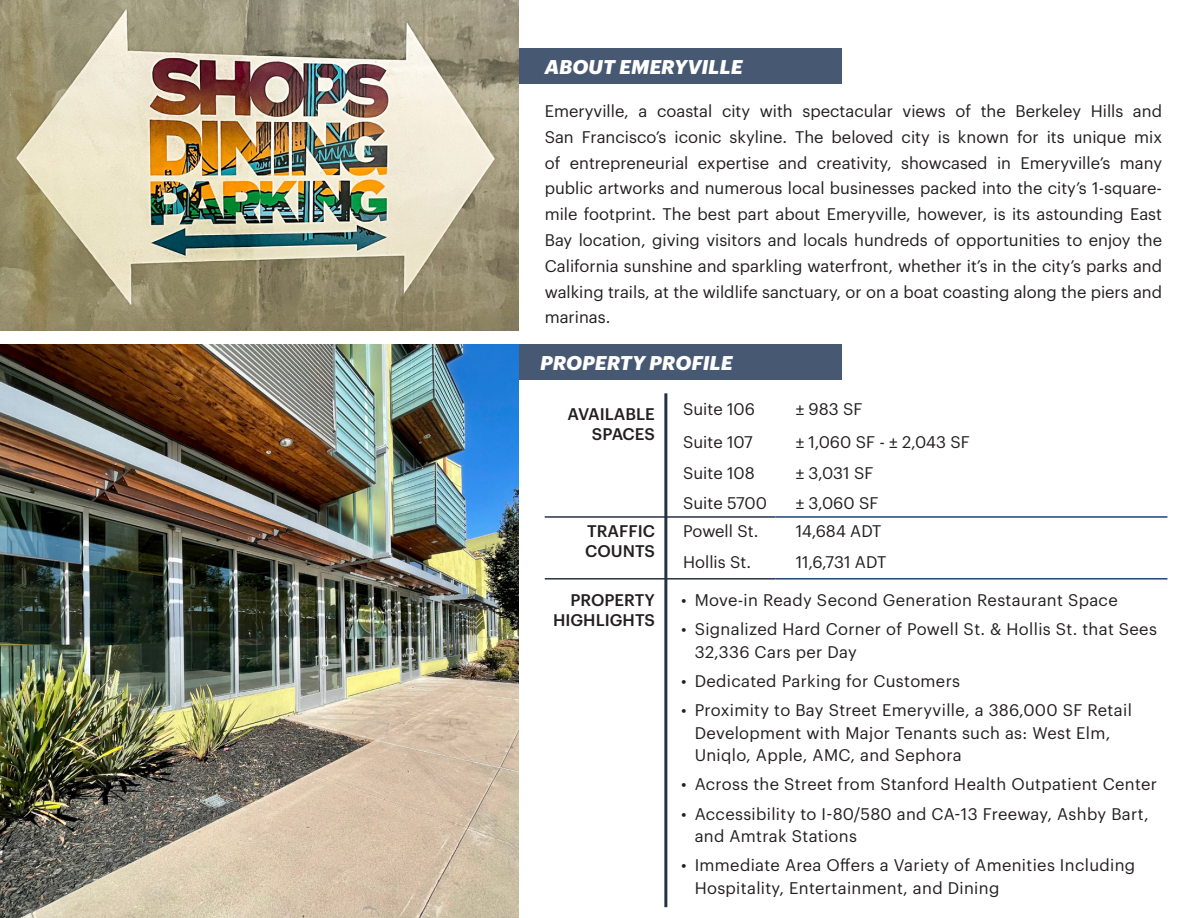
<style>
.page{position:relative;width:1188px;height:918px;background:#fff}
.page>*{position:absolute;margin:0;border:0;box-sizing:border-box;transform-origin:0 0}
.t1{font:italic 700 19.5px "Graphik";color:#fff}
.t2{font:16.5px/25.8px "Graphik";letter-spacing:.02em;color:#231f20}
.t3{font:16.5px "Graphik";color:#231f20}
.t4{font:500 16.5px/19.8px "Graphik";color:#231f20;text-align:right}
.t5{font:16.5px "Graphik";letter-spacing:-.005em;color:#231f20}
</style>
<div class="page">
<div style="left:510px;top:48px;width:332px;height:35px;background:#475972"></div>
<img style="left:0;top:0;width:518px;height:331px">
<div style="left:497px;top:344px;width:345px;height:36px;background:#475972"></div>
<hr style="left:775px;top:516px;width:392px;height:2px;background:#1e407d">
<hr style="left:775px;top:578px;width:392px;height:2px;background:#1e407d">
<hr style="left:661px;top:516px;width:114px;height:2px;background:#263244">
<hr style="left:661px;top:578px;width:114px;height:2px;background:#263244">
<hr style="left:545px;top:516px;width:116px;height:2px;background:#263244">
<hr style="left:545px;top:578px;width:116px;height:2px;background:#263244">
<img style="left:0;top:344px;width:518px;height:574px">
<hr style="left:664px;top:393px;width:3px;height:514px;background:#263244">
<p class="t1" style="left:545px;top:52px;width:199px">ABOUT EMERYVILLE</p>
<p class="t2" style="left:545px;top:97px;width:619px;text-align:justify">Emeryville, a coastal city with spectacular views of the Berkeley Hills and San Francisco’s iconic skyline. The beloved city is known for its unique mix of entrepreneurial expertise and creativity, showcased in Emeryville’s many public artworks and numerous local businesses packed into the city’s 1-square&shy;mile footprint. The best part about Emeryville, however, is its astounding East Bay location, giving visitors and locals hundreds of opportunities to enjoy the California sunshine and sparkling waterfront, whether it’s in the city’s parks and walking trails, at the wildlife sanctuary, or on a boat coasting along the piers and marinas.</p>
<p class="t1" style="left:540px;top:348px;width:194px">PROPERTY PROFILE</p>
<p class="t4" style="left:568px;top:403px;width:89px">AVAILABLE<br>SPACES</p>
<p class="t3" style="left:683px;top:396px;width:73px">Suite 106</p>
<p class="t2" style="left:796px;top:394px;width:68px">± 983 SF</p>
<p class="t3" style="left:683px;top:429px;width:71px">Suite 107</p>
<p class="t3" style="left:796px;top:429px;width:176px">± 1,060 SF - ± 2,043 SF</p>
<p class="t3" style="left:683px;top:460px;width:73px">Suite 108</p>
<p class="t2" style="left:796px;top:458px;width:79px">± 3,031 SF</p>
<p class="t3" style="left:683px;top:491px;width:85px">Suite 5700</p>
<p class="t2" style="left:796px;top:489px;width:84px">± 3,060 SF</p>
<p class="t4" style="left:585px;top:520px;width:71px;text-align:left">TRAFFIC<br>COUNTS</p>
<p class="t5" style="left:683px;top:519px;width:77px">Powell St.</p>
<p class="t2" style="left:796px;top:517px;width:87px">14,684 ADT</p>
<p class="t3" style="left:683px;top:550px;width:69px">Hollis St.</p>
<p class="t2" style="left:796px;top:548px;width:92px">11,6,731 ADT</p>
<p class="t4" style="left:570px;top:589px;width:86px">PROPERTY</p>
<p class="t4" style="left:553px;top:608px;width:103px">HIGHLIGHTS</p>
<p class="t2" style="left:681px;top:586px;width:438px">• Move-in Ready Second Generation Restaurant Space</p>
<p class="t2" style="left:695px;top:616px;width:464px;line-height:22.5px;text-indent:-14px">• Signalized Hard Corner of Powell St. &amp; Hollis St. that Sees<br>32,336 Cars per Day</p>
<p class="t2" style="left:681px;top:667px;width:280px">• Dedicated Parking for Customers</p>
<p class="t2" style="left:695px;top:697px;width:439px;line-height:22.5px;text-indent:-14px">• Proximity to Bay Street Emeryville, a 386,000 SF Retail<br>Development with Major Tenants such as: West Elm,<br>Uniqlo, Apple, AMC, and Sephora</p>
<p class="t2" style="left:681px;top:770px;width:477px">• Across the Street from Stanford Health Outpatient Center</p>
<p class="t2" style="left:695px;top:801px;width:455px;line-height:22.5px;text-indent:-14px">• Accessibility to I-80/580 and CA-13 Freeway, Ashby Bart, and Amtrak Stations</p>
<p class="t2" style="left:695px;top:853px;width:442px;line-height:22.5px;text-indent:-14px">• Immediate Area Offers a Variety of Amenities Including<br>Hospitality, Entertainment, and Dining</p>
</div>
